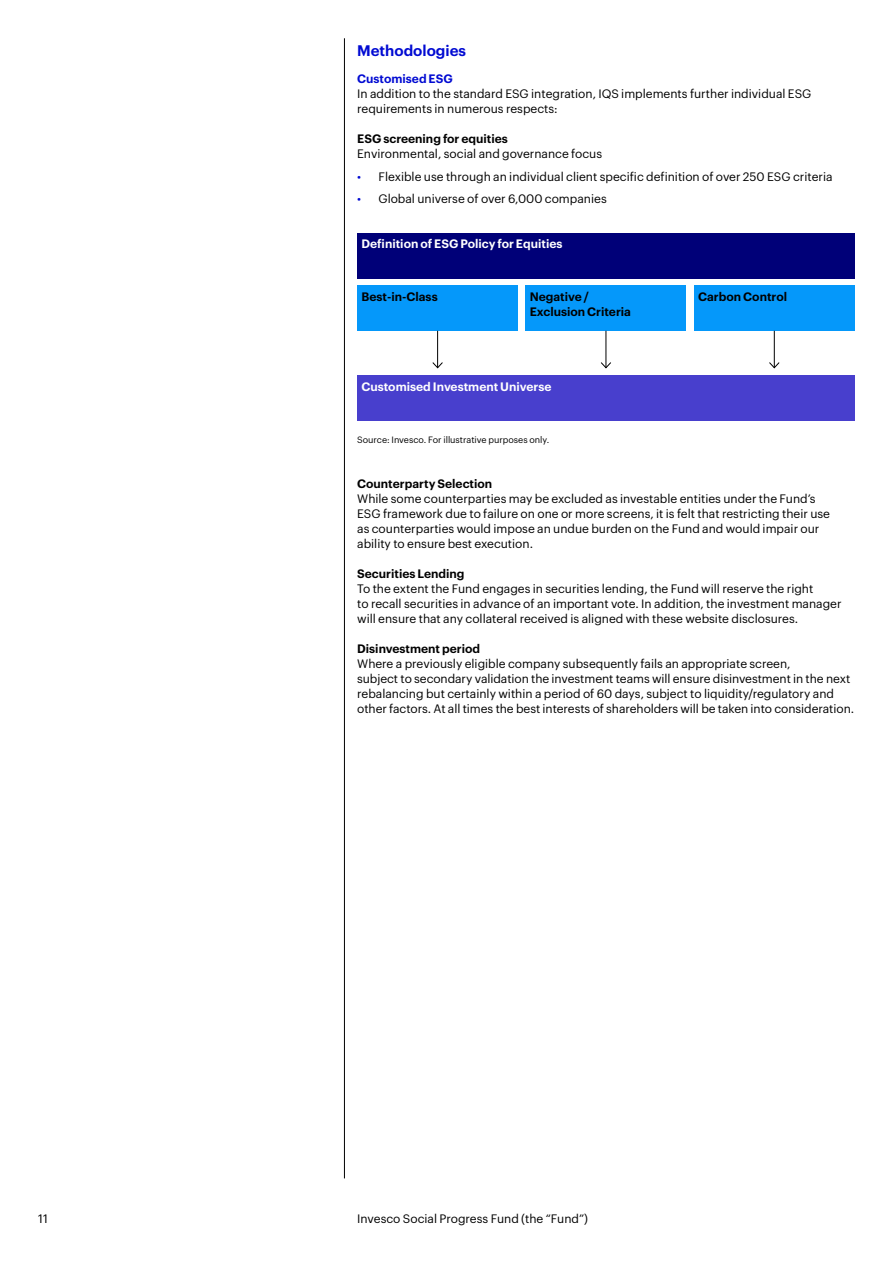
<style>
.page{position:relative;width:893px;height:1263px;background:#fff}
.page>*{position:absolute;margin:0;border:0;box-sizing:border-box;transform-origin:0 0}
.t1{font:600 15px "Graphik";color:#000ad2}
.t2{font:12px/15px "Graphik";color:#000}
.t3{font:600 12px/15px "Graphik";color:#000}
.t4{font:600 12px "Graphik";color:#fff}
.t5{font:600 12px "Graphik";color:#000ad2}
.t6{font:9px "Graphik";color:#000}
.s1{color:#000ad2}
</style>
<div class="page">
<hr style="left:344px;top:38px;width:1px;height:1140px;background:#000">
<div style="left:357px;top:233px;width:498px;height:45px;background:#000078"></div>
<div style="left:357px;top:376px;width:498px;height:45px;background:#483fcd"></div>
<div style="left:357px;top:286px;width:161px;height:45px;background:#0598fa"></div>
<div style="left:525px;top:286px;width:161px;height:45px;background:#0598fa"></div>
<div style="left:694px;top:286px;width:161px;height:45px;background:#0598fa"></div>
<hr style="left:437px;top:331px;width:1px;height:37px;background:#000">
<svg style="left:432px;top:361px;width:11px;height:8px"></svg>
<hr style="left:606px;top:331px;width:1px;height:37px;background:#000">
<svg style="left:600px;top:361px;width:11px;height:8px"></svg>
<hr style="left:774px;top:331px;width:1px;height:37px;background:#000">
<svg style="left:769px;top:361px;width:11px;height:8px"></svg>
<p class="t1" style="left:357px;top:39px;width:110px">Methodologies</p>
<p class="t5" style="left:357px;top:70px;width:97px">Customised ESG</p>
<p class="t2" style="left:357px;top:85px;width:456px">In addition to the standard ESG integration, IQS implements further individual ESG requirements in numerous respects:</p>
<p class="t3" style="left:357px;top:130px;width:152px">ESG screening for equities</p>
<p class="t2" style="left:357px;top:145px;width:246px">Environmental, social and governance focus</p>
<p class="t2" style="left:357px;top:168px;width:477px"><span class="s1">•</span> Flexible use through an individual client specific definition of over 250 ESG criteria</p>
<p class="t2" style="left:357px;top:190px;width:251px"><span class="s1">•</span> Global universe of over 6,000 companies</p>
<p class="t4" style="left:361px;top:235px;width:203px">Definition of ESG Policy for Equities</p>
<p class="t3" style="left:361px;top:288px;width:78px">Best-in-Class</p>
<p class="t3" style="left:530px;top:288px;width:103px">Negative /<br>Exclusion Criteria</p>
<p class="t3" style="left:698px;top:288px;width:90px">Carbon Control</p>
<p class="t4" style="left:361px;top:377px;width:192px">Customised Investment Universe</p>
<p class="t6" style="left:357px;top:433px;width:194px">Source: Invesco. For illustrative purposes only.</p>
<p class="t3" style="left:357px;top:475px;width:137px">Counterparty Selection</p>
<p class="t2" style="left:357px;top:490px;width:474px">While some counterparties may be excluded as investable entities under the Fund’s ESG framework due to failure on one or more screens, it is felt that restricting their use as counterparties would impose an undue burden on the Fund and would impair our ability to ensure best execution.</p>
<p class="t3" style="left:357px;top:565px;width:109px">Securities Lending</p>
<p class="t2" style="left:357px;top:580px;width:486px">To the extent the Fund engages in securities lending, the Fund will reserve the right<br>to recall securities in advance of an important vote. In addition, the investment manager will ensure that any collateral received is aligned with these website disclosures.</p>
<p class="t3" style="left:357px;top:640px;width:124px">Disinvestment period</p>
<p class="t2" style="left:357px;top:655px;width:498px">Where a previously eligible company subsequently fails an appropriate screen,<br>subject to secondary validation the investment teams will ensure disinvestment in the next rebalancing but certainly within a period of 60 days, subject to liquidity/regulatory and other factors. At all times the best interests of shareholders will be taken into consideration.</p>
<p class="t2" style="left:38px;top:1210px;width:11px">11</p>
<p class="t2" style="left:357px;top:1210px;width:232px">Invesco Social Progress Fund (the “Fund”)</p>
</div>
